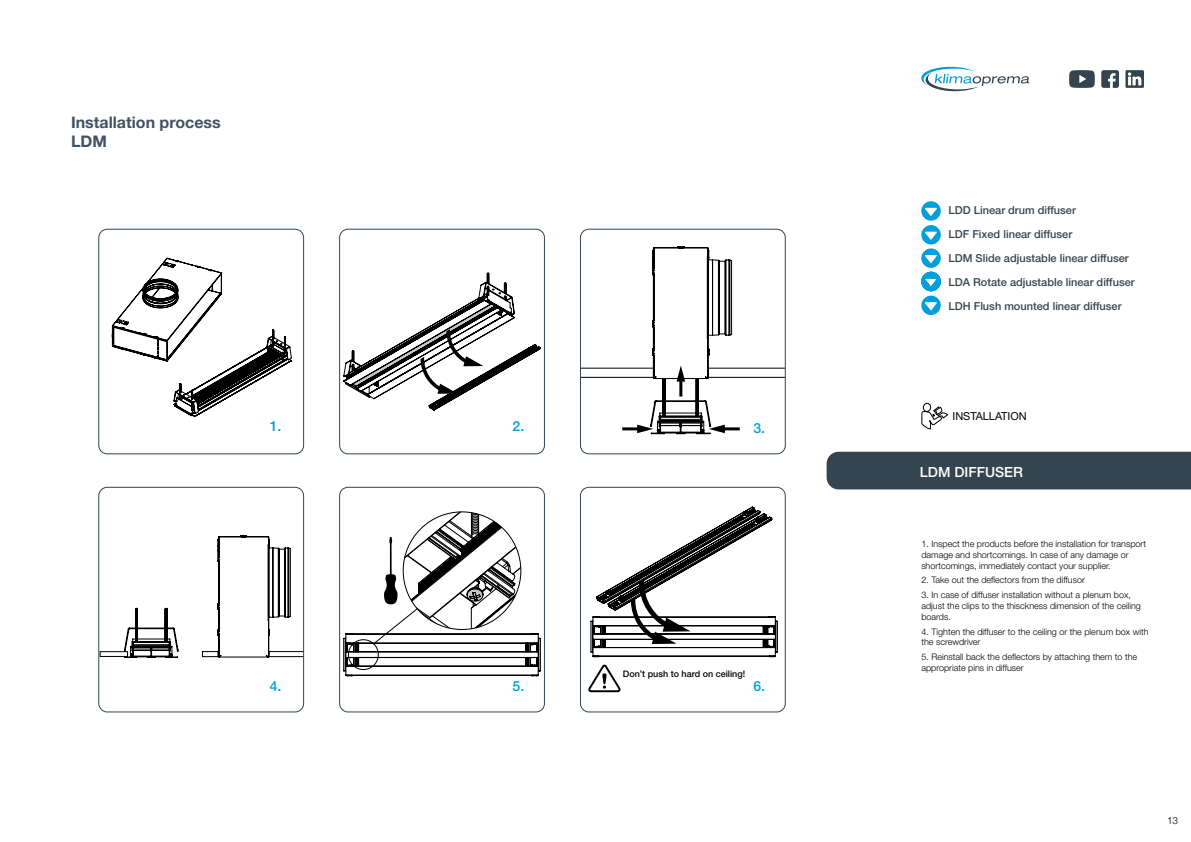
<style>
.page{position:relative;width:1191px;height:842px;background:#fff}
.page>*{position:absolute;margin:0;border:0;box-sizing:border-box;transform-origin:0 0}
.t1{font:700 16px/19.2px "Helvetica Neue LT Pro";color:#425263}
.t2{font:500 14px "Helvetica Neue LT Pro";color:#fff}
.t3{font:500 14px "Helvetica Neue LT Pro";color:#009fdc}
.t4{font:500 11px/24px "Helvetica Neue LT Pro";color:#34454f}
.t5{font:11px "Helvetica Neue LT Pro";color:#000}
.t6{font:300 10px "Helvetica Neue LT Pro";color:#000}
.t7{font:300 9px/10.8px "Helvetica Neue LT Pro";color:#000}
.t8{font:500 9px "Helvetica Neue LT Pro";color:#000}
</style>
<div class="page">
<svg style="left:1101px;top:70px;width:18px;height:18px"></svg>
<svg style="left:1125px;top:70px;width:19px;height:18px"></svg>
<svg style="left:1069px;top:70px;width:26px;height:18px"></svg>
<svg style="left:921px;top:67px;width:108px;height:24px"></svg>
<svg style="left:921px;top:201px;width:19px;height:114px"></svg>
<svg style="left:921px;top:402px;width:28px;height:28px"></svg>
<div style="left:826px;top:452px;width:365px;height:37px;background:#34454f"></div>
<svg style="left:112px;top:258px;width:179px;height:159px"></svg>
<div style="left:98px;top:229px;width:206px;height:225px;border:1px solid #34454f;border-radius:8px"></div>
<svg style="left:582px;top:247px;width:201px;height:187px"></svg>
<div style="left:580px;top:229px;width:205px;height:225px;border:1px solid #34454f;border-radius:8px"></div>
<svg style="left:343px;top:512px;width:197px;height:164px"></svg>
<div style="left:339px;top:487px;width:206px;height:225px;border:1px solid #34454f;border-radius:8px"></div>
<svg style="left:344px;top:273px;width:196px;height:137px"></svg>
<div style="left:339px;top:229px;width:206px;height:225px;border:1px solid #34454f;border-radius:8px"></div>
<svg style="left:588px;top:664px;width:33px;height:28px"></svg>
<svg style="left:591px;top:507px;width:186px;height:150px"></svg>
<div style="left:580px;top:487px;width:205px;height:225px;border:1px solid #34454f;border-radius:8px"></div>
<svg style="left:100px;top:536px;width:202px;height:122px"></svg>
<div style="left:98px;top:487px;width:206px;height:225px;border:1px solid #34454f;border-radius:8px"></div>
<h1 class="t1" style="left:71px;top:112px;width:151px">Installation process<br>LDM</h1>
<h2 class="t3" style="left:270px;top:417px;width:13px">1.</h2>
<h2 class="t3" style="left:512px;top:417px;width:13px">2.</h2>
<h2 class="t3" style="left:753px;top:420px;width:13px">3.</h2>
<p class="t8" style="left:623px;top:668px;width:124px">Don’t push to hard on ceiling!</p>
<h2 class="t3" style="left:270px;top:678px;width:13px">4.</h2>
<h2 class="t3" style="left:512px;top:678px;width:13px">5.</h2>
<h2 class="t3" style="left:753px;top:678px;width:13px">6.</h2>
<p class="t4" style="left:948px;top:198px;width:188px">LDD Linear drum diffuser<br>LDF Fixed linear diffuser<br>LDM Slide adjustable linear diffuser<br>LDA Rotate adjustable linear diffuser<br>LDH Flush mounted linear diffuser</p>
<p class="t5" style="left:952px;top:409px;width:76px">INSTALLATION</p>
<h2 class="t2" style="left:920px;top:463px;width:127px">AIR DISTRIBUTION</h2>
<h2 class="t2" style="left:920px;top:463px;width:104px">LDM DIFFUSER</h2>
<p class="t7" style="left:921px;top:538px;width:226px">1. Inspect the products before the installation for transport damage and shortcomings. In case of any damage or shortcomings, immediately contact your supplier.</p>
<p class="t7" style="left:921px;top:575px;width:165px">2. Take out the deflectors from the diffusor</p>
<p class="t7" style="left:921px;top:589px;width:221px">3. In case of diffuser installation without a plenum box, adjust the clips to the thisckness dimension of the ceiling boards.</p>
<p class="t7" style="left:921px;top:626px;width:229px">4. Tighten the diffuser to the ceiling or the plenum box with the screwdriver</p>
<p class="t7" style="left:921px;top:651px;width:217px">5. Reinstall back the deflectors by attaching them to the appropriate pins in diffuser</p>
<p class="t6" style="left:1167px;top:814px;width:13px">13</p>
</div>
